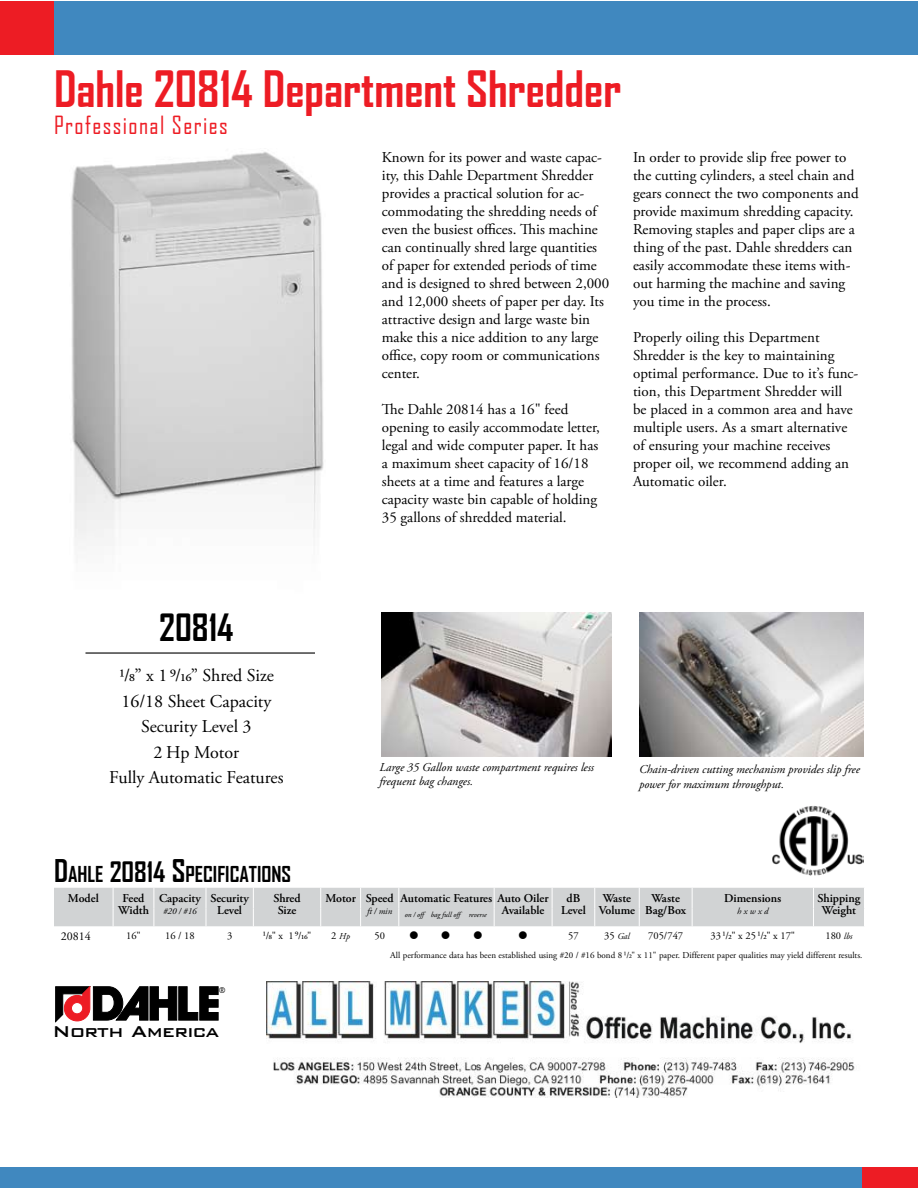
<style>
.page{position:relative;width:918px;height:1188px;background:#fff}
.page>*{position:absolute;margin:0;border:0;box-sizing:border-box;transform-origin:0 0}
.t1{font:700 48px "Agency FB";color:#ed1c24}
.t2{font:700 36px "Agency FB";color:#000}
.t3{font:24px "Agency FB";letter-spacing:.06em;color:#ed1c24}
.t4{font:700 21px "Agency FB";color:#000}
.t5{font:500 21px "Bank Gothic BT";letter-spacing:-.03em;color:#000}
.t6{font:18px/25.5px "Adobe Garamond Pro";color:#000;text-align:center}
.t7{font:15px/18px "Adobe Garamond Pro";color:#000}
.t8{font:600 12px/12px "Adobe Garamond Pro";color:#000;text-align:center}
.t9{font:italic 12px/14.4px "Adobe Garamond Pro";color:#000}
.t10{font:12px "Adobe Garamond Pro";color:#000}
.t11{font:10.5px "Adobe Garamond Pro";color:#000}
.t12{font:9px "Adobe Garamond Pro";color:#000}
.t13{font:italic 9px "Adobe Garamond Pro";color:#000}
.t14{font:9px "Trebuchet MS";color:#000}
.t15{font:italic 7.5px "Adobe Garamond Pro";color:#000}
.s1{font-size:30px}
.s2{font-size:27px}
.s3{font-style:normal;font-size:10.5px}
.s4{font-style:italic;font-size:9px}
</style>
<div class="page">
<div style="left:0;top:1168px;width:862px;height:20px;background:#4088bf"></div>
<div style="left:862px;top:1168px;width:56px;height:20px;background:#ed1c24"></div>
<div style="left:54px;top:1px;width:864px;height:54px;background:#4088bf"></div>
<div style="left:0;top:1px;width:54px;height:54px;background:#ed1c24"></div>
<img style="left:381px;top:612px;width:230px;height:144px">
<img style="left:639px;top:612px;width:225px;height:144px">
<img style="left:71px;top:152px;width:253px;height:394px">
<hr style="left:85px;top:652px;width:230px;height:2px;background:#000">
<img style="left:772px;top:806px;width:92px;height:70px">
<svg style="left:55px;top:986px;width:163px;height:36px"></svg>
<div style="left:54px;top:888px;width:810px;height:38px;background:#d1d3d4"></div>
<img style="left:266px;top:981px;width:589px;height:117px">
<h1 class="t1" style="left:54px;top:59px;width:569px">Dahle 20814 Department Shredder</h1>
<h3 class="t3" style="left:54px;top:110px;width:175px">Professional Series</h3>
<p class="t7" style="left:382px;top:149px;width:229px">Known for its power and waste capac&shy;ity, this Dahle Department Shredder provides a practical solution for ac&shy;commodating the shredding needs of even the busiest offices. This machine can continually shred large quantities of paper for extended periods of time and is designed to shred between 2,000 and 12,000 sheets of paper per day. Its attractive design and large waste bin make this a nice addition to any large office, copy room or communications center.</p>
<p class="t7" style="left:382px;top:401px;width:220px">The Dahle 20814 has a 16" feed opening to easily accommodate letter, legal and wide computer paper. It has a maximum sheet capacity of 16/18 sheets at a time and features a large capacity waste bin capable of holding 35 gallons of shredded material.</p>
<p class="t7" style="left:633px;top:149px;width:227px">In order to provide slip free power to the cutting cylinders, a steel chain and gears connect the two components and provide maximum shredding capacity.<br>Removing staples and paper clips are a thing of the past. Dahle shredders can easily accommodate these items with&shy;out harming the machine and saving you time in the process.</p>
<p class="t7" style="left:633px;top:329px;width:227px">Properly oiling this Department Shredder is the key to maintaining optimal performance. Due to it’s func&shy;tion, this Department Shredder will be placed in a common area and have multiple users. As a smart alternative of ensuring your machine receives proper oil, we recommend adding an Automatic oiler.</p>
<h2 class="t2" style="left:159px;top:605px;width:76px">20814</h2>
<p class="t6" style="left:109px;top:664px;width:176px">1/8” x 1 9/16” Shred Size<br>16/18 Sheet Capacity<br>Security Level 3<br>2 Hp Motor<br>Fully Automatic Features</p>
<p class="t9" style="left:380px;top:760px;width:216px">Large 35 Gallon waste compartment requires less frequent bag changes.</p>
<p class="t9" style="left:639px;top:762px;width:222px">Chain-driven cutting mechanism provides slip free power for maximum throughput.</p>
<h3 class="t4" style="left:54px;top:861px;width:237px"><span class="s1">D</span>AHLE <span class="s2">20814</span> <span class="s1">S</span>PECIFICATIONS</h3>
<p class="t8" style="left:68px;top:893px;width:32px">Model</p>
<p class="t8" style="left:118px;top:893px;width:32px">Feed<br>Width</p>
<p class="t8" style="left:159px;top:893px;width:43px">Capacity</p>
<p class="t8" style="left:210px;top:893px;width:40px">Security<br>Level</p>
<p class="t8" style="left:273px;top:893px;width:29px">Shred<br>Size</p>
<p class="t8" style="left:325px;top:893px;width:70px">Motor Speed</p>
<p class="t8" style="left:502px;top:893px;width:48px;text-align:left;text-indent:-101px">Automatic Features Auto Oiler<br>Available</p>
<p class="t8" style="left:561px;top:893px;width:26px">dB<br>Level</p>
<p class="t8" style="left:599px;top:893px;width:38px">Waste<br>Volume</p>
<p class="t8" style="left:645px;top:893px;width:42px">Waste<br>Bag/Box</p>
<p class="t8" style="left:724px;top:893px;width:59px">Dimensions</p>
<p class="t13" style="left:737px;top:906px;width:33px">h x w x d</p>
<p class="t13" style="left:367px;top:906px;width:27px">ft / min</p>
<p class="t13" style="left:163px;top:906px;width:35px">#20 / #16</p>
<p class="t15" style="left:405px;top:910px;width:83px">on / off bag full off reverse</p>
<p class="t8" style="left:818px;top:893px;width:44px">Shipping<br>Weight</p>
<p class="t10" style="left:61px;top:929px;width:31px">20814</p>
<p class="t11" style="left:126px;top:929px;width:16px">16"</p>
<p class="t11" style="left:165px;top:929px;width:31px">16 / 18</p>
<p class="t11" style="left:227px;top:929px;width:7px">3</p>
<p class="t11" style="left:263px;top:929px;width:50px">¹/8" x 1 ⁹/16"</p>
<p class="t13" style="left:331px;top:931px;width:20px"><span class="s3">2</span> Hp</p>
<p class="t11" style="left:374px;top:929px;width:12px">50</p>
<p class="t11" style="left:568px;top:929px;width:12px">57</p>
<p class="t13" style="left:604px;top:931px;width:27px"><span class="s3">35</span> Gal</p>
<p class="t11" style="left:648px;top:929px;width:36px">705/747</p>
<p class="t11" style="left:710px;top:929px;width:86px">33 ¹/2" x 25 ¹/2" x 17"</p>
<p class="t11" style="left:825px;top:929px;width:29px">180 <span class="s4">lbs</span></p>
<p class="t14" style="left:219px;top:984px;width:8px">®</p>
<h3 class="t5" style="left:52px;top:1020px;width:168px">North America</h3>
<p class="t12" style="left:390px;top:949px;width:474px">All performance data has been established using #20 / #16 bond 8 ¹/2" x 11" paper. Different paper qualities may yield different results.</p>
</div>
